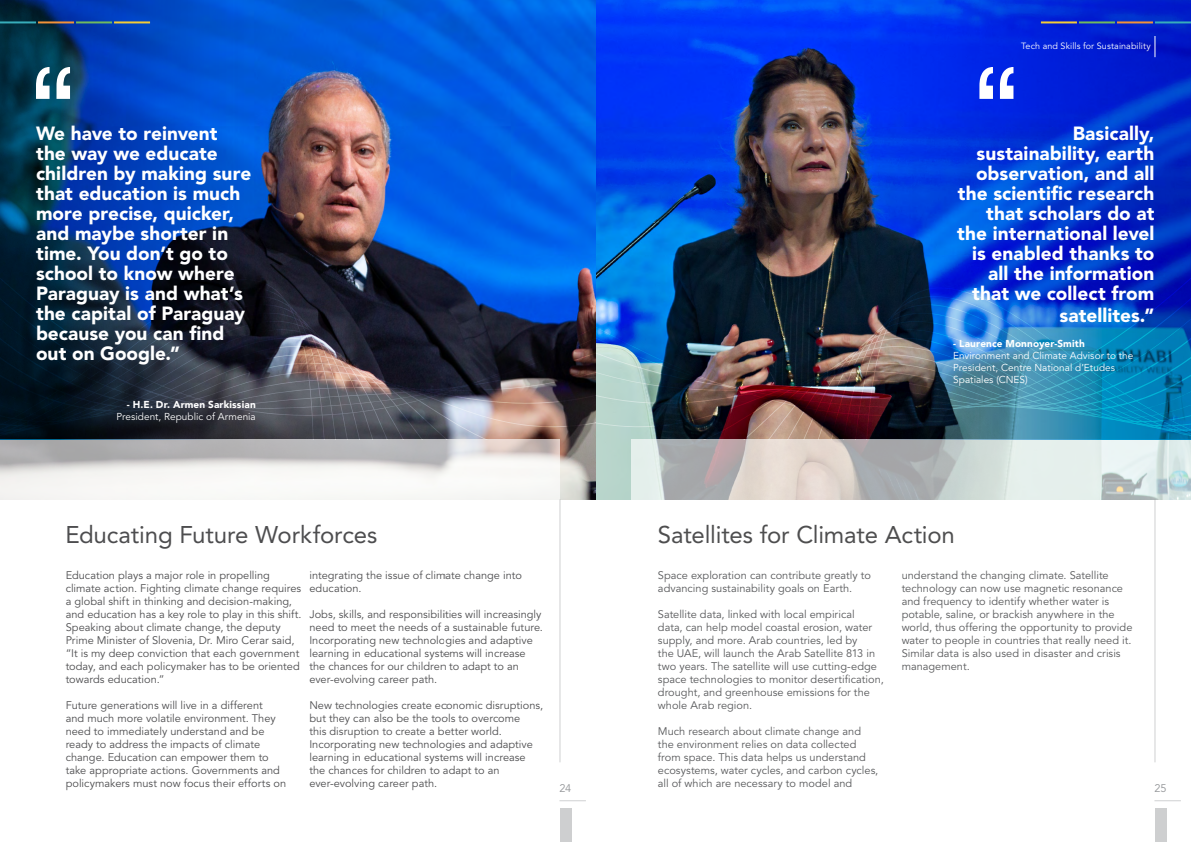
<style>
.page{position:relative;width:1191px;height:842px;background:#fff}
.page>*{position:absolute;margin:0;border:0;box-sizing:border-box;transform-origin:0 0}
.Sub-Headline_Body{font:24px "Avenir LT Std";letter-spacing:-.01em;color:#4e4e4f}
.Sub-Headline_Body-2{font:24px "Avenir LT Std";letter-spacing:-.005em;color:#4d4d4f}
.Sub-Headline_Body-3{font:900 19px/20px "Avenir LT Std";letter-spacing:.005em;color:#fff;text-align:right}
.Body_Text_1{font:11px/13px "Avenir LT Std";color:#4d4d4f}
.Body_Text_1-2{font:11px/13px "Avenir LT Std";color:#58595b}
.t1{font:11px "Avenir LT Std";color:#939598}
.Sub-Headline_Body-4{font:10px "Avenir LT Std";letter-spacing:.005em;color:#fff}
.Sub-Headline_Body-5{font:900 10px "Avenir LT Std";letter-spacing:.015em;color:#fff}
.Quotation_12{font:9px "Avenir LT Std";letter-spacing:.01em;color:#fff}
</style>
<div class="page">
<img style="left:0;top:0;width:1191px;height:500px">
<svg style="left:0;top:439px;width:559px;height:60px;fill:#f3f3f1"></svg>
<img style="left:0;top:0;width:248px;height:268px">
<svg style="left:0;top:429px;width:595px;height:10px;background:#423f44"></svg>
<svg style="left:0;top:425px;width:595px;height:4px;background:#4a494e"></svg>
<img style="left:0;top:268px;width:595px;height:157px">
<hr style="left:0;top:21px;width:36px;height:2px;background:#37adba">
<hr style="left:76px;top:21px;width:36px;height:2px;background:#70ba5d">
<hr style="left:38px;top:21px;width:36px;height:2px;background:#f19239">
<hr style="left:114px;top:21px;width:36px;height:2px;background:#f4cc37">
<svg style="left:631px;top:439px;width:560px;height:60px;background:#ccd0ce"></svg>
<img style="left:833px;top:0;width:358px;height:268px">
<svg style="left:595px;top:429px;width:596px;height:10px;background:#436371"></svg>
<svg style="left:595px;top:425px;width:596px;height:4px;background:#426373"></svg>
<img style="left:595px;top:268px;width:596px;height:157px">
<svg style="left:979px;top:67px;width:34px;height:32px"></svg>
<hr style="left:1041px;top:21px;width:36px;height:2px;background:#f4cc37">
<hr style="left:1117px;top:21px;width:36px;height:2px;background:#f19239">
<hr style="left:1079px;top:21px;width:36px;height:2px;background:#70ba5d">
<hr style="left:1155px;top:21px;width:36px;height:2px;background:#37adba">
<svg style="left:1154px;top:36px;width:1px;height:21px"></svg>
<svg style="left:36px;top:67px;width:34px;height:32px"></svg>
<hr style="left:559px;top:499px;width:1px;height:263px;background:#939598">
<div style="left:560px;top:808px;width:11px;height:33px;background:#cecfd0"></div>
<svg style="left:559px;top:800px;width:27px;height:1px"></svg>
<hr style="left:1154px;top:499px;width:1px;height:263px;background:#939598">
<div style="left:1155px;top:808px;width:11px;height:33px;background:#cecfd0"></div>
<svg style="left:1154px;top:800px;width:26px;height:1px"></svg>
<p class="Sub-Headline_Body-3" style="left:36px;top:123px;width:217px;text-align:left">We have to reinvent the way we educate children by making sure that education is much more precise, quicker, and maybe shorter in time. You don’t go to school to know where<br>Paraguay is and what’s the capital of Paraguay because you can find out on Google.”</p>
<p class="Sub-Headline_Body-5" style="left:127px;top:399px;width:130px">- H.E. Dr. Armen Sarkissian</p>
<p class="Sub-Headline_Body-4" style="left:116px;top:411px;width:141px">President, Republic of Armenia</p>
<p class="Quotation_12" style="left:1021px;top:41px;width:131px">Tech and Skills for Sustainability</p>
<p class="Sub-Headline_Body-3" style="left:957px;top:123px;width:199px">Basically, sustainability, earth observation, and all the scientific research that scholars do at the international level is enabled thanks to all the information that we collect from</p>
<p class="Sub-Headline_Body-3" style="left:1059px;top:306px;width:96px">satellites.”</p>
<p class="Sub-Headline_Body-5" style="left:953px;top:338px;width:133px">- Laurence Monnoyer-Smith</p>
<p class="Sub-Headline_Body-4" style="left:953px;top:350px;width:182px">Environment and Climate Advisor to the</p>
<p class="Sub-Headline_Body-4" style="left:953px;top:362px;width:163px">President, Centre National d’Etudes</p>
<p class="Sub-Headline_Body-4" style="left:953px;top:374px;width:76px">Spatiales (CNES)</p>
<p class="Sub-Headline_Body-2" style="left:65px;top:521px;width:313px">Educating Future Workforces</p>
<p class="Sub-Headline_Body" style="left:658px;top:521px;width:298px">Satellites for Climate Action</p>
<p class="Body_Text_1" style="left:66px;top:569px;width:237px">Education plays a major role in propelling climate action. Fighting climate change requires a global shift in thinking and decision-making, and education has a key role to play in this shift.<br>Speaking about climate change, the deputy Prime Minister of Slovenia, Dr. Miro Cerar said, “It is my deep conviction that each government today, and each policymaker has to be oriented towards education.”</p>
<p class="Body_Text_1" style="left:66px;top:699px;width:222px">Future generations will live in a different<br>and much more volatile environment. They need to immediately understand and be ready to address the impacts of climate change. Education can empower them to take appropriate actions. Governments and policymakers must now focus their efforts on</p>
<p class="Body_Text_1" style="left:309px;top:569px;width:214px">integrating the issue of climate change into education.</p>
<p class="Body_Text_1" style="left:309px;top:608px;width:235px">Jobs, skills, and responsibilities will increasingly need to meet the needs of a sustainable future.<br>Incorporating new technologies and adaptive learning in educational systems will increase the chances for our children to adapt to an ever-evolving career path.</p>
<p class="Body_Text_1" style="left:309px;top:699px;width:235px">New technologies create economic disruptions, but they can also be the tools to overcome<br>this disruption to create a better world.<br>Incorporating new technologies and adaptive learning in educational systems will increase the chances for children to adapt to an ever-evolving career path.</p>
<p class="Body_Text_1-2" style="left:658px;top:569px;width:215px">Space exploration can contribute greatly to advancing sustainability goals on Earth.</p>
<p class="Body_Text_1-2" style="left:658px;top:608px;width:227px">Satellite data, linked with local empirical<br>data, can help model coastal erosion, water supply, and more. Arab countries, led by<br>the UAE, will launch the Arab Satellite 813 in two years. The satellite will use cutting-edge space technologies to monitor desertification, drought, and greenhouse emissions for the whole Arab region.</p>
<p class="Body_Text_1-2" style="left:658px;top:725px;width:222px">Much research about climate change and the environment relies on data collected from space. This data helps us understand ecosystems, water cycles, and carbon cycles, all of which are necessary to model and</p>
<p class="Body_Text_1-2" style="left:901px;top:569px;width:232px">understand the changing climate. Satellite technology can now use magnetic resonance and frequency to identify whether water is potable, saline, or brackish anywhere in the world, thus offering the opportunity to provide water to people in countries that really need it.<br>Similar data is also used in disaster and crisis management.</p>
<p class="t1" style="left:559px;top:782px;width:13px">24</p>
<p class="t1" style="left:1154px;top:782px;width:14px">25</p>
</div>
